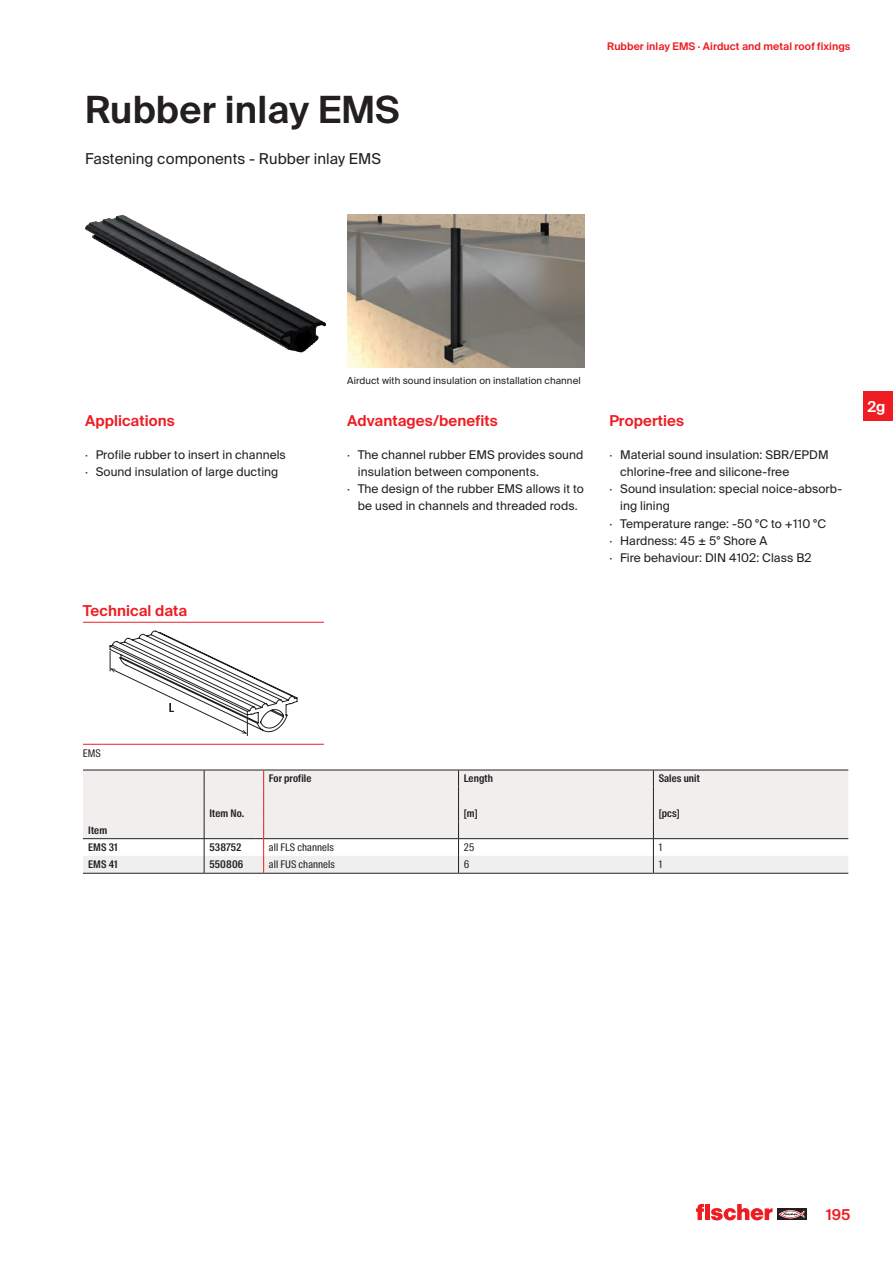
<style>
.page{position:relative;width:893px;height:1263px;background:#fff}
.page>*{position:absolute;margin:0;border:0;box-sizing:border-box;transform-origin:0 0}
.t1{font:600 37.5px "fischerstrong";letter-spacing:.005em;color:#231f20}
.t2{font:600 15px "fischerstrong";letter-spacing:.005em;color:#ee1d23}
.t3{font:15px "fischerstrong";letter-spacing:.005em;color:#231f20}
.t4{font:600 15px "fischerstrong";color:#fff}
.t5{font:12px/17.2px "fischerstrong";letter-spacing:.005em;color:#231f20}
.t6{font:600 10.5px/17px "fischerstrong Cond";letter-spacing:.01em;color:#231f20}
.t7{font:600 10.5px "fischerstrong";letter-spacing:.005em;color:#ee1d23}
.t8{font:10.5px "fischerstrong Cond";letter-spacing:.01em;color:#231f20}
.t9{font:9.75px "fischerstrong";letter-spacing:.005em;color:#231f20}
</style>
<div class="page">
<svg style="left:777px;top:1208px;width:29px;height:12px"></svg>
<svg style="left:779px;top:1210px;width:25px;height:8px"></svg>
<svg style="left:696px;top:1204px;width:77px;height:16px"></svg>
<img style="left:347px;top:215px;width:238px;height:153px">
<img style="left:85px;top:216px;width:157px;height:107px">
<svg style="left:83px;top:770px;width:765px;height:104px"></svg>
<hr style="left:264px;top:873px;width:195px;height:1px;background:#231f20">
<hr style="left:459px;top:873px;width:194px;height:1px;background:#231f20">
<hr style="left:653px;top:873px;width:195px;height:1px;background:#231f20">
<hr style="left:83px;top:622px;width:241px;height:1px;background:#ee1d23">
<hr style="left:83px;top:744px;width:241px;height:1px;background:#ee1d23">
<svg style="left:110px;top:631px;width:187px;height:105px"></svg>
<div style="left:863px;top:391px;width:30px;height:30px;background:#ee1d23"></div>
<h1 class="t1" style="left:85px;top:88px;width:316px">Rubber inlay EMS</h1>
<p class="t3" style="left:85px;top:150px;width:298px">Fastening components - Rubber inlay EMS</p>
<p class="t7" style="left:607px;top:41px;width:245px">Rubber inlay EMS · Airduct and metal roof fixings</p>
<p class="t2" style="left:85px;top:412px;width:91px">Applications</p>
<p class="t5" style="left:85px;top:446px;width:202px">· Profile rubber to insert in channels · Sound insulation of large ducting</p>
<p class="t2" style="left:83px;top:602px;width:106px">Technical data</p>
<p class="t9" style="left:347px;top:375px;width:235px">Airduct with sound insulation on installation channel</p>
<p class="t2" style="left:347px;top:412px;width:152px">Advantages/benefits</p>
<p class="t5" style="left:347px;top:446px;width:237px">· The channel rubber EMS provides sound</p>
<p class="t5" style="left:358px;top:463px;width:183px">insulation between components.</p>
<p class="t5" style="left:347px;top:480px;width:238px">· The design of the rubber EMS allows it to</p>
<p class="t5" style="left:358px;top:498px;width:221px">be used in channels and threaded rods.</p>
<p class="t2" style="left:609px;top:412px;width:76px">Properties</p>
<p class="t5" style="left:609px;top:446px;width:221px">· Material sound insulation: SBR/EPDM</p>
<p class="t5" style="left:620px;top:463px;width:171px">chlorine-free and silicone-free</p>
<p class="t5" style="left:609px;top:480px;width:234px">· Sound insulation: special noice-absorb-</p>
<p class="t5" style="left:620px;top:498px;width:51px">ing lining</p>
<p class="t5" style="left:609px;top:515px;width:218px">· Temperature range: -50 °C to +110 °C</p>
<p class="t5" style="left:609px;top:532px;width:159px">· Hardness: 45 ± 5° Shore A</p>
<p class="t5" style="left:609px;top:549px;width:204px">· Fire behaviour: DIN 4102: Class B2</p>
<p class="t4" style="left:867px;top:398px;width:19px">2g</p>
<p class="t8" style="left:83px;top:747px;width:20px">EMS</p>
<p class="t6" style="left:88px;top:823px;width:31px">Item<br>EMS 31</p>
<p class="t6" style="left:269px;top:771px;width:44px">For profile</p>
<p class="t6" style="left:464px;top:771px;width:31px">Length</p>
<p class="t6" style="left:659px;top:771px;width:43px">Sales unit</p>
<p class="t6" style="left:209px;top:806px;width:36px">Item No.</p>
<p class="t6" style="left:464px;top:806px;width:15px">[m]</p>
<p class="t6" style="left:659px;top:806px;width:23px">[pcs]</p>
<p class="t6" style="left:209px;top:840px;width:34px">538752</p>
<p class="t8" style="left:269px;top:842px;width:66px">all FLS channels</p>
<p class="t8" style="left:464px;top:842px;width:12px">25</p>
<p class="t8" style="left:659px;top:842px;width:5px">1</p>
<p class="t6" style="left:88px;top:857px;width:31px">EMS 41</p>
<p class="t6" style="left:209px;top:857px;width:35px">550806</p>
<p class="t8" style="left:269px;top:859px;width:68px">all FUS channels</p>
<p class="t8" style="left:464px;top:859px;width:7px">6</p>
<p class="t8" style="left:659px;top:859px;width:5px">1</p>
<p class="t2" style="left:826px;top:1206px;width:26px">195</p>
</div>
